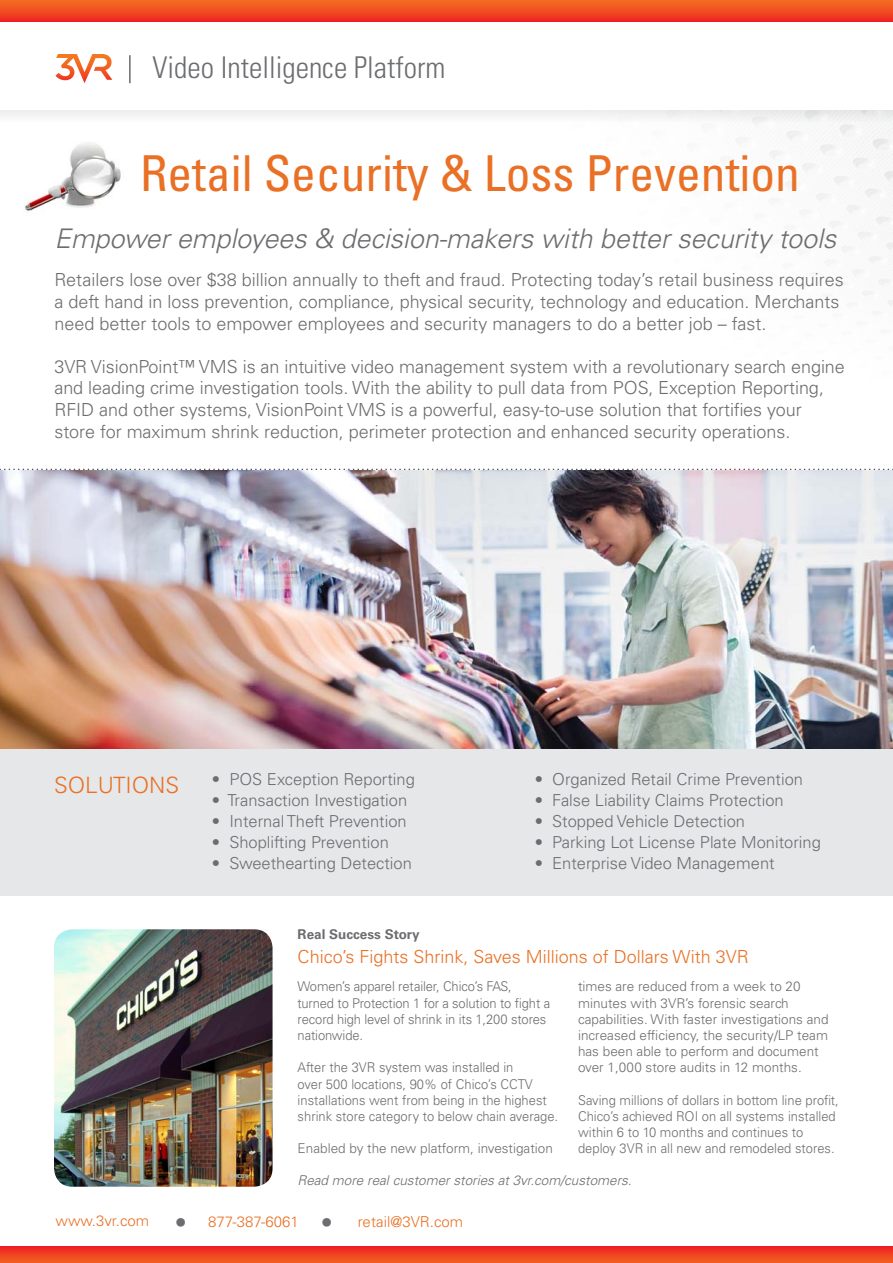
<style>
.page{position:relative;width:893px;height:1263px;background:#fff}
.page>*{position:absolute;margin:0;border:0;box-sizing:border-box;transform-origin:0 0}
.t1{font:condensed 49.5px "Univers LT Std";color:#e97024}
.t2{font:300 condensed 30px "Univers LT Std";color:#6c6d70}
.t3{font:italic 300 27px "Univers LT Std";letter-spacing:-.005em;color:#6c6d70}
.t4{font:300 24px "Univers LT Std";color:#6c6d70}
.t5{font:300 22.5px "Univers LT Std";color:#e97024}
.t6{font:300 18px/21.6px "Univers LT Std";color:#6c6d70}
.t7{font:300 18px "Univers LT Std";color:#e97024}
.t8{font:300 16.5px "Univers LT Std";color:#6c6d70}
.t9{font:300 15px "Univers LT Std";color:#e97024}
.t10{font:300 13.5px/16.2px "Univers LT Std";color:#6c6d70;scale:.96 1}
.t11{font:300 13.5px/16.2px "Univers LT Std";color:#6c6d70}
.t12{font:italic 300 13.5px "Univers LT Std";color:#6c6d70}
.t13{font:700 13.5px "Univers LT Std";color:#6c6d70}
</style>
<div class="page">
<svg style="left:0;top:0;width:893px;height:21px;background:#f04c21"></svg>
<svg style="left:0;top:1247px;width:893px;height:16px;background:#ef4222"></svg>
<div style="left:0;top:111px;width:893px;height:19px;background:#f8f8f9"></div>
<svg style="left:56px;top:54px;width:56px;height:29px"></svg>
<svg style="left:130px;top:55px;width:1px;height:28px"></svg>
<img style="left:54px;top:929px;width:219px;height:258px">
<div style="left:0;top:748px;width:893px;height:148px;background:#e6e7e9"></div>
<svg style="left:0;top:469px;width:893px;height:1px"></svg>
<img style="left:0;top:471px;width:893px;height:277px">
<img style="left:25px;top:142px;width:96px;height:70px">
<p class="t2" style="left:152px;top:50px;width:295px">Video Intelligence Platform</p>
<p class="t1" style="left:140px;top:142px;width:661px">Retail Security &amp; Loss Prevention</p>
<p class="t3" style="left:54px;top:222px;width:783px">Empower employees &amp; decision-makers with better security tools</p>
<p class="t6" style="left:54px;top:269px;width:791px">Retailers lose over $38 billion annually to theft and fraud. Protecting today’s retail business requires a deft hand in loss prevention, compliance, physical security, technology and education. Merchants need better tools to empower employees and security managers to do a better job – fast.</p>
<p class="t6" style="left:54px;top:356px;width:792px">3VR VisionPoint™ VMS is an intuitive video management system with a revolutionary search engine and leading crime investigation tools. With the ability to pull data from POS, Exception Reporting, RFID and other systems, VisionPoint VMS is a powerful, easy-to-use solution that fortifies your store for maximum shrink reduction, perimeter protection and enhanced security operations.</p>
<p class="t5" style="left:54px;top:772px;width:127px">SOLUTIONS</p>
<p class="t8" style="left:212px;top:769px;width:204px">• POS Exception Reporting</p>
<p class="t8" style="left:212px;top:790px;width:197px">• Transaction Investigation</p>
<p class="t8" style="left:212px;top:811px;width:196px">• Internal Theft Prevention</p>
<p class="t8" style="left:212px;top:832px;width:178px">• Shoplifting Prevention</p>
<p class="t8" style="left:212px;top:854px;width:202px">• Sweethearting Detection</p>
<p class="t13" style="left:298px;top:927px;width:124px">Real Success Story</p>
<p class="t8" style="left:535px;top:770px;width:270px">• Organized Retail Crime Prevention</p>
<p class="t8" style="left:535px;top:791px;width:251px">• False Liability Claims Protection</p>
<p class="t8" style="left:535px;top:812px;width:212px">• Stopped Vehicle Detection</p>
<p class="t8" style="left:535px;top:833px;width:288px">• Parking Lot License Plate Monitoring</p>
<p class="t8" style="left:535px;top:854px;width:241px">• Enterprise Video Management</p>
<p class="t7" style="left:298px;top:946px;width:453px">Chico’s Fights Shrink, Saves Millions of Dollars With 3VR</p>
<p class="t10" style="left:298px;top:978px;width:264px">Women’s apparel retailer, Chico’s FAS, turned to Protection 1 for a solution to fight a record high level of shrink in its 1,200 stores nationwide.</p>
<p class="t10" style="left:298px;top:1059px;width:273px">After the 3VR system was installed in<br>over 500 locations, 90% of Chico’s CCTV installations went from being in the highest shrink store category to below chain average.</p>
<p class="t11" style="left:298px;top:1140px;width:257px">Enabled by the new platform, investigation</p>
<p class="t11" style="left:578px;top:978px;width:252px">times are reduced from a week to 20 minutes with 3VR’s forensic search capabilities. With faster investigations and increased efficiency, the security/LP team has been able to perform and document over 1,000 store audits in 12 months.</p>
<p class="t10" style="left:578px;top:1092px;width:273px">Saving millions of dollars in bottom line profit, Chico’s achieved ROI on all systems installed within 6 to 10 months and continues to deploy 3VR in all new and remodeled stores.</p>
<p class="t12" style="left:298px;top:1171px;width:336px">Read more real customer stories at 3vr.com/customers.</p>
<p class="t9" style="left:56px;top:1211px;width:95px">www.3vr.com</p>
<p class="t4" style="left:175px;top:1208px;width:13px">•</p>
<p class="t9" style="left:208px;top:1213px;width:92px">877-387-6061</p>
<p class="t4" style="left:321px;top:1208px;width:13px">•</p>
<p class="t9" style="left:358px;top:1213px;width:107px">retail@3VR.com</p>
</div>
